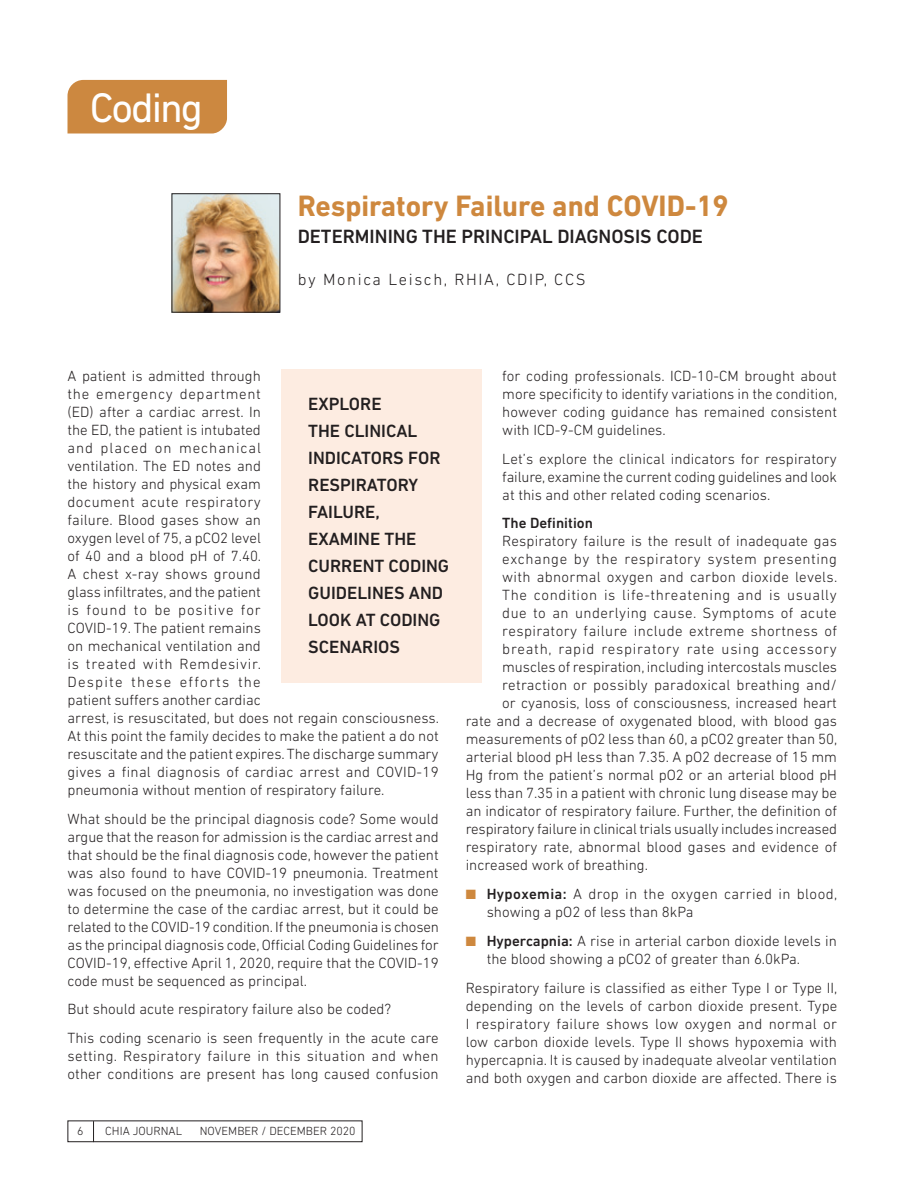
<style>
.page{position:relative;width:918px;height:1188px;background:#fff}
.page>*{position:absolute;margin:0;border:0;box-sizing:border-box;transform-origin:0 0}
.t1{font:42px "DIN Next LT Pro";letter-spacing:-.05em;color:#fff}
.Atricle_Headline{font:700 30px "DIN Next LT Pro";color:#ce883e}
.Article_Subhead{font:500 19.5px "DIN Next LT Pro";color:#231f20}
.Pull_Quote{font:500 18px/27px "DIN Next LT Pro";color:#231f20}
.Byline_Din{font:300 16.5px "DIN Next LT Pro";letter-spacing:.1em;color:#231f20}
.Body_Text_Din_Light{font:300 15px/18px "DIN Next LT Pro";color:#231f20;text-align:justify}
.Box_Bullets{font:300 15px/18px "DIN Next LT Pro";color:#231f20}
.Body_Text_Din_Light-2{font:300 15px "DIN Next LT Pro";letter-spacing:.02em;color:#231f20}
.Body_Text_Din_Light-3{font:300 15px "DIN Next LT Pro";letter-spacing:.04em;color:#231f20}
.Body_Text_Din_Light-4{font:300 15px "DIN Next LT Pro";letter-spacing:.03em;color:#231f20}
.Body_Text_Din_Light-5{font:300 15px "DIN Next LT Pro";letter-spacing:.05em;color:#231f20}
.Paragraph_Subhead{font:500 15px "DIN Next LT Pro";color:#231f20}
.t2{font:300 12px "DIN Next LT Pro";color:#231f20}
.s1{color:#ce883e}
.s2{font-weight:500}
</style>
<div class="page">
<div style="left:68px;top:1121px;width:294px;height:21px;border:1px solid #231f20"></div>
<svg style="left:93px;top:1121px;width:1px;height:21px"></svg>
<img style="left:174px;top:196px;width:104px;height:114px">
<div style="left:68px;top:80px;width:159px;height:53px;background:#cc8840"></div>
<div style="left:281px;top:370px;width:201px;height:313px;background:#fdece1"></div>
<p class="t1" style="left:90px;top:84px;width:115px">Coding</p>
<p class="Atricle_Headline" style="left:298px;top:188px;width:433px">Respiratory Failure and COVID-19</p>
<p class="Article_Subhead" style="left:298px;top:225px;width:407px">DETERMINING THE PRINCIPAL DIAGNOSIS CODE</p>
<p class="Byline_Din" style="left:298px;top:270px;width:290px">by Monica Leisch, RHIA, CDIP, CCS</p>
<p class="Body_Text_Din_Light" style="left:68px;top:367px;width:373px;text-align:left">A patient is admitted through<br>the emergency department<br>(ED) after a cardiac arrest. In<br>the ED, the patient is intubated<br>and placed on mechanical<br>ventilation. The ED notes and<br>the history and physical exam<br>document acute respiratory<br>failure. Blood gases show an<br>oxygen level of 75, a pCO2 level<br>of 40 and a blood pH of 7.40.<br>A chest x-ray shows ground<br>glass infiltrates, and the patient<br>is found to be positive for<br>COVID-19. The patient remains<br>on mechanical ventilation and<br>is treated with Remdesivir.<br>Despite these efforts the<br>patient suffers another cardiac<br>arrest, is resuscitated, but does not regain consciousness.<br>At this point the family decides to make the patient a do not resuscitate and the patient expires. The discharge summary gives a final diagnosis of cardiac arrest and COVID-19 pneumonia without mention of respiratory failure.</p>
<p class="Body_Text_Din_Light" style="left:68px;top:809px;width:373px">What should be the principal diagnosis code? Some would argue that the reason for admission is the cardiac arrest and that should be the final diagnosis code, however the patient was also found to have COVID-19 pneumonia. Treatment was focused on the pneumonia, no investigation was done to determine the case of the cardiac arrest, but it could be related to the COVID-19 condition. If the pneumonia is chosen as the principal diagnosis code, Official Coding Guidelines for COVID-19, effective April 1, 2020, require that the COVID-19 code must be sequenced as principal.</p>
<p class="Body_Text_Din_Light" style="left:68px;top:1000px;width:325px">But should acute respiratory failure also be coded?</p>
<p class="Body_Text_Din_Light" style="left:68px;top:1029px;width:373px">This coding scenario is seen frequently in the acute care setting. Respiratory failure in this situation and when other conditions are present has long caused confusion</p>
<p class="Pull_Quote" style="left:308px;top:390px;width:143px">EXPLORE<br>THE CLINICAL<br>INDICATORS FOR<br>RESPIRATORY<br>FAILURE,<br>EXAMINE THE<br>CURRENT CODING<br>GUIDELINES AND<br>LOOK AT CODING<br>SCENARIOS</p>
<p class="t2" style="left:77px;top:1124px;width:8px">6</p>
<p class="t2" style="left:105px;top:1124px;width:78px">CHIA JOURNAL</p>
<p class="t2" style="left:200px;top:1124px;width:157px">NOVEMBER / DECEMBER 2020</p>
<p class="Body_Text_Din_Light" style="left:502px;top:367px;width:337px">for coding professionals. ICD-10-CM brought about more specificity to identify variations in the condition, however coding guidance has remained consistent with ICD-9-CM guidelines.</p>
<p class="Body_Text_Din_Light" style="left:502px;top:449px;width:336px">Let’s explore the clinical indicators for respiratory failure, examine the current coding guidelines and look at this and other related coding scenarios.</p>
<p class="Paragraph_Subhead" style="left:502px;top:515px;width:92px">The Definition</p>
<p class="Body_Text_Din_Light" style="left:502px;top:532px;width:336px">Respiratory failure is the result of inadequate gas</p>
<p class="Body_Text_Din_Light-3" style="left:502px;top:551px;width:336px">exchange by the respiratory system presenting</p>
<p class="Body_Text_Din_Light-2" style="left:502px;top:569px;width:337px">with abnormal oxygen and carbon dioxide levels.</p>
<p class="Body_Text_Din_Light-3" style="left:502px;top:587px;width:336px">The condition is life-threatening and is usually</p>
<p class="Body_Text_Din_Light-4" style="left:502px;top:605px;width:336px">due to an underlying cause. Symptoms of acute</p>
<p class="Body_Text_Din_Light-4" style="left:502px;top:623px;width:336px">respiratory failure include extreme shortness of</p>
<p class="Body_Text_Din_Light-5" style="left:502px;top:641px;width:336px">breath, rapid respiratory rate using accessory</p>
<p class="Body_Text_Din_Light" style="left:502px;top:658px;width:336px">muscles of respiration, including intercostals muscles</p>
<p class="Body_Text_Din_Light-2" style="left:502px;top:677px;width:336px">retraction or possibly paradoxical breathing and/</p>
<p class="Body_Text_Din_Light" style="left:502px;top:694px;width:336px">or cyanosis, loss of consciousness, increased heart</p>
<p class="Body_Text_Din_Light" style="left:466px;top:712px;width:373px">rate and a decrease of oxygenated blood, with blood gas</p>
<p class="Body_Text_Din_Light" style="left:466px;top:730px;width:373px">measurements of pO2 less than 60, a pCO2 greater than 50,</p>
<p class="Body_Text_Din_Light" style="left:466px;top:748px;width:373px">arterial blood pH less than 7.35. A pO2 decrease of 15 mm</p>
<p class="Body_Text_Din_Light" style="left:466px;top:766px;width:373px">Hg from the patient’s normal pO2 or an arterial blood pH</p>
<p class="Body_Text_Din_Light" style="left:466px;top:784px;width:373px">less than 7.35 in a patient with chronic lung disease may be</p>
<p class="Body_Text_Din_Light" style="left:466px;top:802px;width:373px">an indicator of respiratory failure. Further, the definition of</p>
<p class="Body_Text_Din_Light" style="left:466px;top:820px;width:373px">respiratory failure in clinical trials usually includes increased</p>
<p class="Body_Text_Din_Light" style="left:466px;top:838px;width:373px">respiratory rate, abnormal blood gases and evidence of</p>
<p class="Body_Text_Din_Light" style="left:466px;top:856px;width:184px">increased work of breathing.</p>
<p class="Box_Bullets" style="left:487px;top:885px;width:352px;text-indent:-21px"><span class="s1">■</span> <span class="s2">Hypoxemia:</span> A drop in the oxygen carried in blood, showing a pO2 of less than 8kPa</p>
<p class="Box_Bullets" style="left:487px;top:932px;width:352px;text-indent:-21px"><span class="s1">■</span> <span class="s2">Hypercapnia:</span> A rise in arterial carbon dioxide levels in the blood showing a pCO2 of greater than 6.0kPa.</p>
<p class="Body_Text_Din_Light" style="left:466px;top:979px;width:373px">Respiratory failure is classified as either Type I or Type II, depending on the levels of carbon dioxide present. Type I respiratory failure shows low oxygen and normal or low carbon dioxide levels. Type II shows hypoxemia with hypercapnia. It is caused by inadequate alveolar ventilation and both oxygen and carbon dioxide are affected. There is</p>
</div>
